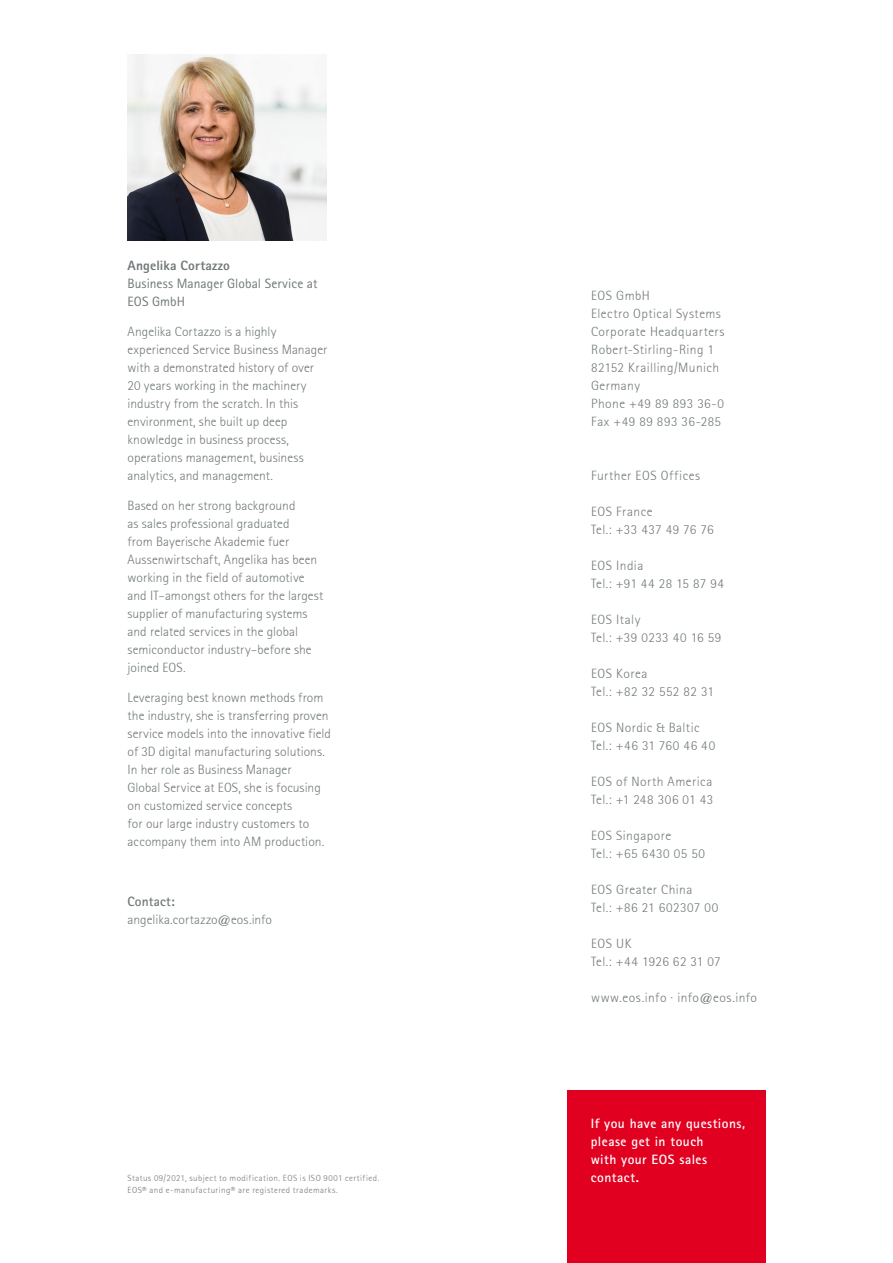
<style>
.page{position:relative;width:893px;height:1263px;background:#fff}
.page>*{position:absolute;margin:0;border:0;box-sizing:border-box;transform-origin:0 0}
.t1{font:13.5px/18px "Rotis San Ser T Ligh";letter-spacing:.005em;color:#717879}
.t2{font:13.5px/18px "Rotis San Ser T Ligh";letter-spacing:.035em;color:#717879}
.t3{font:13.5px/18px "Rotis San Ser T Ligh";letter-spacing:.03em;color:#717879}
.t4{font:700 13.5px/18px "Rotis Sans Serif Pro";letter-spacing:.035em;color:#fff}
.t5{font:13.5px/18px "Rotis Sans Serif Pro";letter-spacing:.005em;color:#717879}
.t6{font:13.5px "Rotis San Ser T Ligh";letter-spacing:.04em;color:#717879}
.t7{font:13.5px "Rotis San Ser T Ligh";letter-spacing:.045em;color:#717879}
.t8{font:800 13.5px "Rotis Sans Serif Pro";letter-spacing:.01em;color:#717879}
.t9{font:700 13.5px "Rotis Sans Serif Pro";letter-spacing:.01em;color:#717879}
.t10{font:9px/11.2px "Rotis San Ser T Ligh";letter-spacing:.05em;color:#717879}
</style>
<div class="page">
<img style="left:128px;top:54px;width:198px;height:186px">
<div style="left:567px;top:1090px;width:198px;height:173px;background:#e20020"></div>
<p class="t8" style="left:128px;top:257px;width:104px">Angelika Cortazzo</p>
<p class="t5" style="left:128px;top:275px;width:192px">Business Manager Global Service at<br>EOS GmbH</p>
<p class="t1" style="left:128px;top:322px;width:201px">Angelika Cortazzo is a highly experienced Service Business Manager with a demonstrated history of over<br>20 years working in the machinery industry from the scratch. In this environment, she built up deep knowledge in business process, operations management, business analytics, and management.</p>
<p class="t1" style="left:128px;top:496px;width:197px">Based on her strong background<br>as sales professional graduated<br>from Bayerische Akademie fuer<br>Aussenwirtschaft, Angelika has been working in the field of automotive and IT–amongst others for the largest supplier of manufacturing systems and related services in the global semiconductor industry–before she joined EOS.</p>
<p class="t1" style="left:128px;top:688px;width:205px">Leveraging best known methods from the industry, she is transferring proven service models into the innovative field of 3D digital manufacturing solutions.<br>In her role as Business Manager<br>Global Service at EOS, she is focusing on customized service concepts<br>for our large industry customers to accompany them into AM production.</p>
<p class="t9" style="left:128px;top:893px;width:49px">Contact:</p>
<p class="t1" style="left:128px;top:910px;width:146px">angelika.cortazzo@eos.info</p>
<p class="t10" style="left:128px;top:1173px;width:253px">Status 09/2021, subject to modification. EOS is ISO 9001 certified.<br>EOS® and e-manufacturing® are registered trademarks.</p>
<p class="t2" style="left:591px;top:286px;width:135px">EOS GmbH<br>Electro Optical Systems<br>Corporate Headquarters<br>Robert-Stirling-Ring 1<br>82152 Krailling/Munich<br>Germany<br>Phone +49 89 893 36-0<br>Fax +49 89 893 36-285</p>
<p class="t7" style="left:591px;top:468px;width:111px">Further EOS Offices</p>
<p class="t2" style="left:591px;top:502px;width:124px">EOS France<br>Tel.: +33 437 49 76 76</p>
<p class="t3" style="left:591px;top:556px;width:134px">EOS India<br>Tel.: +91 44 28 15 87 94</p>
<p class="t2" style="left:591px;top:610px;width:132px">EOS Italy<br>Tel.: +39 0233 40 16 59</p>
<p class="t3" style="left:591px;top:664px;width:124px">EOS Korea<br>Tel.: +82 32 552 82 31</p>
<p class="t3" style="left:591px;top:718px;width:126px">EOS Nordic &amp; Baltic<br>Tel.: +46 31 760 46 40</p>
<p class="t2" style="left:591px;top:772px;width:124px">EOS of North America<br>Tel.: +1 248 306 01 43</p>
<p class="t2" style="left:591px;top:826px;width:115px">EOS Singapore<br>Tel.: +65 6430 05 50</p>
<p class="t2" style="left:591px;top:880px;width:129px">EOS Greater China<br>Tel.: +86 21 602307 00</p>
<p class="t3" style="left:591px;top:934px;width:131px">EOS UK<br>Tel.: +44 1926 62 31 07</p>
<p class="t6" style="left:591px;top:990px;width:168px">www.eos.info · info@eos.info</p>
<p class="t4" style="left:591px;top:1114px;width:156px">If you have any questions, please get in touch<br>with your EOS sales contact.</p>
</div>
